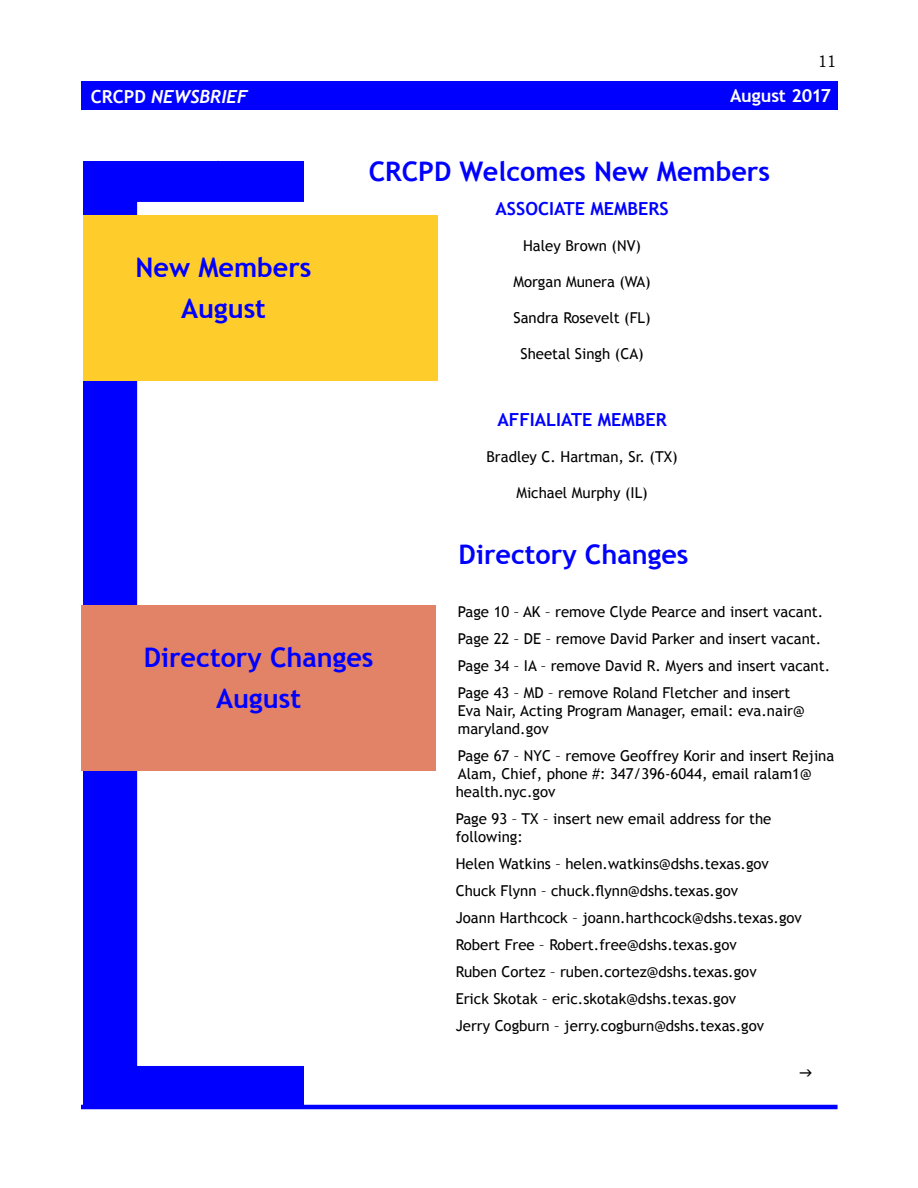
<style>
.page{position:relative;width:918px;height:1188px;background:#fff}
.page>*{position:absolute;margin:0;border:0;box-sizing:border-box;transform-origin:0 0}
.t1{font:700 27px/41.4px "Trebuchet MS";color:#00f;text-align:center}
.t2{font:700 18px "Trebuchet MS";color:#00f}
.t3{font:italic 700 18px "Trebuchet";color:#fff}
.t4{font:700 18px "Trebuchet MS";letter-spacing:-.015em;color:#fff}
.t5{font:16.5px "Bookman Old Style";color:#000}
.t6{font:15px/27px "Trebuchet MS";color:#000}
.s1{font-family:"Trebuchet MS";font-style:normal}
</style>
<div class="page">
<div style="left:81px;top:81px;width:757px;height:28px;background:#00f"></div>
<hr style="left:81px;top:1105px;width:757px;height:4px;background:#00f">
<div style="left:83px;top:161px;width:220px;height:945px;background:#00f"></div>
<div style="left:137px;top:202px;width:183px;height:864px;background:#fff;border:2px solid #fff"></div>
<div style="left:83px;top:215px;width:354px;height:166px;background:#ffcd2b"></div>
<div style="left:82px;top:605px;width:354px;height:166px;background:#e28267"></div>
<p class="t3" style="left:91px;top:85px;width:158px"><span class="s1">CRCPD</span> NEWSBRIEF</p>
<h1 class="t1" style="left:136px;top:246px;width:178px">New Members<br>August</h1>
<p class="t5" style="left:818px;top:52px;width:20px">11</p>
<p class="t4" style="left:730px;top:84px;width:102px">August 2017</p>
<h1 class="t1" style="left:369px;top:151px;width:403px">CRCPD Welcomes New Members</h1>
<p class="t2" style="left:496px;top:198px;width:175px">ASSOCIATE MEMBERS</p>
<p class="t6" style="left:523px;top:233px;width:119px">Haley Brown (NV)</p>
<p class="t6" style="left:513px;top:269px;width:139px">Morgan Munera (WA)</p>
<p class="t6" style="left:514px;top:305px;width:139px">Sandra Rosevelt (FL)</p>
<p class="t6" style="left:520px;top:341px;width:125px">Sheetal Singh (CA)</p>
<p class="t2" style="left:498px;top:408px;width:171px">AFFIALIATE MEMBER</p>
<p class="t6" style="left:486px;top:443px;width:193px">Bradley C. Hartman, Sr. (TX)</p>
<p class="t6" style="left:516px;top:479px;width:133px">Michael Murphy (IL)</p>
<h1 class="t1" style="left:144px;top:636px;width:231px">Directory Changes<br>August</h1>
<h1 class="t1" style="left:459px;top:533px;width:231px">Directory Changes</h1>
<p class="t6" style="left:458px;top:598px;width:374px">Page 10 – AK – remove Clyde Pearce and insert vacant.<br>Page 22 – DE – remove David Parker and insert vacant.<br>Page 34 – IA – remove David R. Myers and insert vacant.<br>Page 43 – MD – remove Roland Fletcher and insert</p>
<p class="t6" style="left:458px;top:702px;width:348px;line-height:18px">Eva Nair, Acting Program Manager, email: eva.nair@ maryland.gov</p>
<p class="t6" style="left:456px;top:747px;width:380px;line-height:18px">Page 67 – NYC – remove Geoffrey Korir and insert Rejina<br>Alam, Chief, phone #: 347/396-6044, email ralam1@ health.nyc.gov</p>
<p class="t6" style="left:456px;top:810px;width:317px;line-height:18px">Page 93 – TX – insert new email address for the following:</p>
<p class="t6" style="left:456px;top:850px;width:348px">Helen Watkins – helen.watkins@dshs.texas.gov Chuck Flynn – chuck.flynn@dshs.texas.gov<br>Joann Harthcock – joann.harthcock@dshs.texas.gov Robert Free – Robert.free@dshs.texas.gov<br>Ruben Cortez – ruben.cortez@dshs.texas.gov<br>Erick Skotak – eric.skotak@dshs.texas.gov<br>Jerry Cogburn – jerry.cogburn@dshs.texas.gov</p>
</div>
